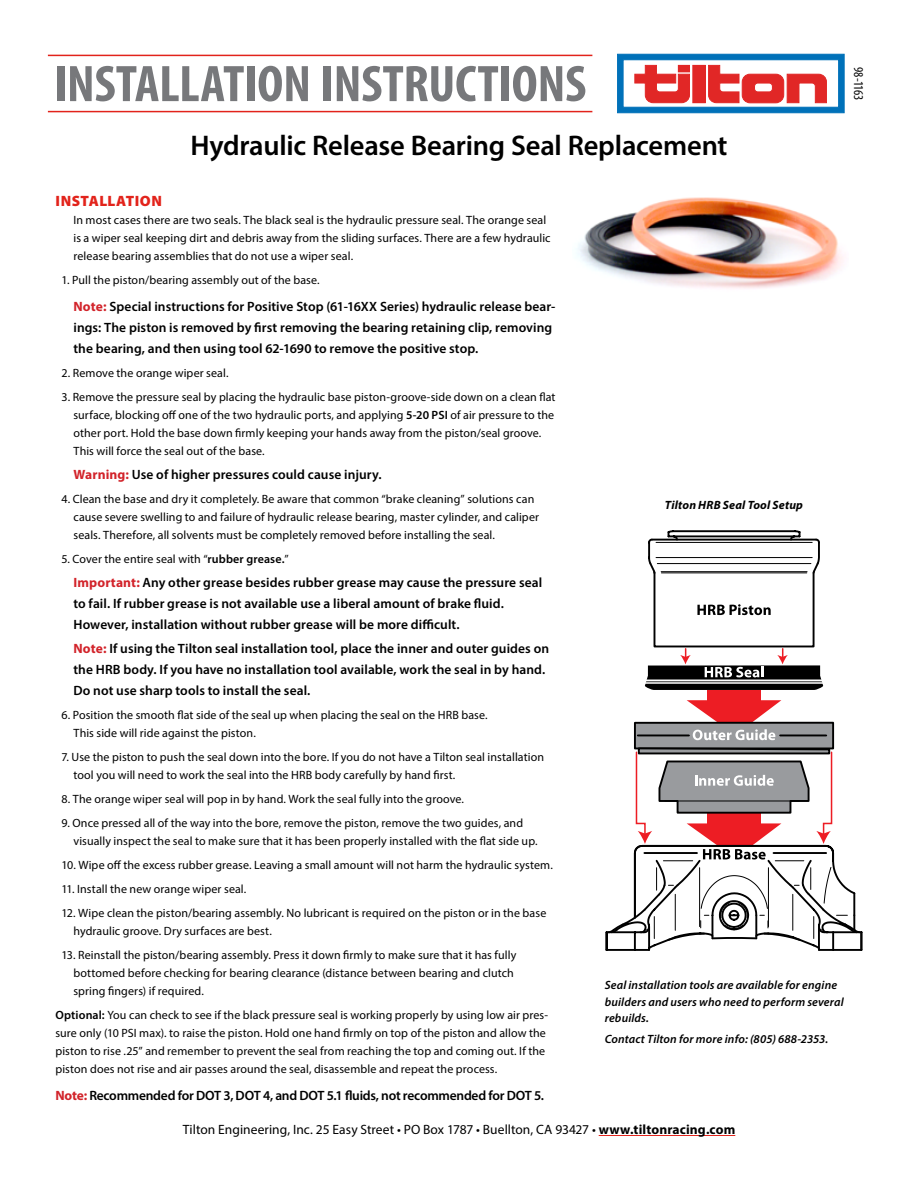
<style>
.page{position:relative;width:918px;height:1188px;background:#fff}
.page>*{position:absolute;margin:0;border:0;box-sizing:border-box;transform-origin:0 0}
.t1{font:700 condensed 51.9px "Myriad Pro";letter-spacing:-.005em;color:#77787b;scale:1.04 1}
.t2{font:600 28.5px "Myriad Pro";letter-spacing:-.01em;color:#000}
.t3{font:900 15px "Myriad Pro";letter-spacing:.025em;color:#e2231b}
.t4{font:600 13.5px/21px "Myriad Pro";letter-spacing:.005em;color:#000}
.t5{font:13.5px "Myriad Pro";letter-spacing:.005em;color:#000}
.t6{font:600 13.5px "Myriad Pro";letter-spacing:-.02em;color:#000}
.t7{font:condensed 13.5px "Myriad Pro";letter-spacing:-.01em;color:#000}
.t8{font:12px/18px "Myriad Pro";letter-spacing:.005em;color:#000}
.t9{font:italic 600 12px/16.5px "Myriad Pro";letter-spacing:.01em;color:#000}
.t10{font:italic 700 12px "Myriad Pro";letter-spacing:.015em;color:#000}
.s1{font-weight:700;color:#d2232a}
.s2{font-weight:600}
.s3{font-weight:700}
</style>
<div class="page">
<svg style="left:617px;top:54px;width:228px;height:59px"></svg>
<hr style="left:48px;top:55px;width:544px;height:1px;background:#e2231b">
<hr style="left:48px;top:111px;width:544px;height:1px;background:#e2231b">
<img style="left:577px;top:197px;width:266px;height:92px">
<div style="left:707px;top:690px;width:54px;height:12px;background:#ed1d24"></div>
<svg style="left:687px;top:700px;width:94px;height:22px"></svg>
<div style="left:635px;top:723px;width:198px;height:25px;background:#999b9e"></div>
<div style="left:634px;top:722px;width:200px;height:27px;border:2px solid #010101"></div>
<hr style="left:780px;top:735px;width:46px;height:1px;background:#010101">
<hr style="left:638px;top:735px;width:51px;height:1px;background:#010101">
<svg style="left:605px;top:746px;width:258px;height:205px"></svg>
<svg style="left:693px;top:729px;width:82px;height:11px"></svg>
<svg style="left:645px;top:530px;width:178px;height:160px"></svg>
<hr style="left:599px;top:1135px;width:136px;height:1px;background:#e2231b">
<h1 class="t1" style="left:54px;top:51px;width:513px">INSTALLATION INSTRUCTIONS</h1>
<p class="t7" style="left:867px;top:67px;width:35px;rotate:90deg">98-1163</p>
<h2 class="t2" style="left:190px;top:127px;width:539px">Hydraulic Release Bearing Seal Replacement</h2>
<p class="t3" style="left:56px;top:191px;width:108px">INSTALLATION</p>
<p class="t8" style="left:74px;top:211px;width:479px">In most cases there are two seals. The black seal is the hydraulic pressure seal. The orange seal is a wiper seal keeping dirt and debris away from the sliding surfaces. There are a few hydraulic release bearing assemblies that do not use a wiper seal.</p>
<p class="t8" style="left:62px;top:271px;width:260px">1. Pull the piston/bearing assembly out of the base.</p>
<p class="t4" style="left:74px;top:296px;width:483px"><span class="s1">Note:</span> Special instructions for Positive Stop (61-16XX Series) hydraulic release bear&shy;ings: The piston is removed by first removing the bearing retaining clip, removing the bearing, and then using tool 62-1690 to remove the positive stop.</p>
<p class="t8" style="left:62px;top:364px;width:169px">2. Remove the orange wiper seal.</p>
<p class="t8" style="left:74px;top:388px;width:484px;text-indent:-12px">3. Remove the pressure seal by placing the hydraulic base piston-groove-side down on a clean flat surface, blocking off one of the two hydraulic ports, and applying <span class="s2">5-20 PSI</span> of air pressure to the other port. Hold the base down firmly keeping your hands away from the piston/seal groove.<br>This will force the seal out of the base.</p>
<p class="t4" style="left:74px;top:464px;width:310px"><span class="s1">Warning:</span> Use of higher pressures could cause injury.</p>
<p class="t8" style="left:74px;top:490px;width:467px;text-indent:-12px">4. Clean the base and dry it completely. Be aware that common “brake cleaning” solutions can cause severe swelling to and failure of hydraulic release bearing, master cylinder, and caliper seals. Therefore, all solvents must be completely removed before installing the seal.</p>
<p class="t8" style="left:62px;top:550px;width:229px">5. Cover the entire seal with “<span class="s2">rubber grease.</span>”</p>
<p class="t4" style="left:74px;top:572px;width:470px"><span class="s1">Important:</span> Any other grease besides rubber grease may cause the pressure seal to fail. If rubber grease is not available use a liberal amount of brake fluid.<br>However, installation without rubber grease will be more difficult.</p>
<p class="t4" style="left:74px;top:638px;width:477px"><span class="s1">Note:</span> If using the Tilton seal installation tool, place the inner and outer guides on the HRB body. If you have no installation tool available, work the seal in by hand.<br>Do not use sharp tools to install the seal.</p>
<p class="t8" style="left:74px;top:706px;width:416px;text-indent:-12px">6. Position the smooth flat side of the seal up when placing the seal on the HRB base.<br>This side will ride against the piston.</p>
<p class="t8" style="left:74px;top:748px;width:472px;text-indent:-12px">7. Use the piston to push the seal down into the bore. If you do not have a Tilton seal installation tool you will need to work the seal into the HRB body carefully by hand first.</p>
<p class="t8" style="left:62px;top:790px;width:404px">8. The orange wiper seal will pop in by hand. Work the seal fully into the groove.</p>
<p class="t8" style="left:74px;top:814px;width:466px;text-indent:-12px">9. Once pressed all of the way into the bore, remove the piston, remove the two guides, and visually inspect the seal to make sure that it has been properly installed with the flat side up.</p>
<p class="t8" style="left:62px;top:856px;width:493px">10. Wipe off the excess rubber grease. Leaving a small amount will not harm the hydraulic system.</p>
<p class="t8" style="left:62px;top:880px;width:186px">11. Install the new orange wiper seal.</p>
<p class="t8" style="left:74px;top:904px;width:474px;text-indent:-12px">12. Wipe clean the piston/bearing assembly. No lubricant is required on the piston or in the base hydraulic groove. Dry surfaces are best.</p>
<p class="t8" style="left:74px;top:946px;width:444px;text-indent:-12px">13. Reinstall the piston/bearing assembly. Press it down firmly to make sure that it has fully bottomed before checking for bearing clearance (distance between bearing and clutch spring fingers) if required.</p>
<p class="t8" style="left:56px;top:1006px;width:494px"><span class="s2">Optional:</span> You can check to see if the black pressure seal is working properly by using low air pres&shy;sure only (10 PSI max). to raise the piston. Hold one hand firmly on top of the piston and allow the piston to rise .25” and remember to prevent the seal from reaching the top and coming out. If the piston does not rise and air passes around the seal, disassemble and repeat the process.</p>
<p class="t6" style="left:56px;top:1087px;width:490px"><span class="s1">Note:</span> Recommended for DOT 3, DOT 4, and DOT 5.1 fluids, not recommended for DOT 5.</p>
<p class="t10" style="left:665px;top:497px;width:140px">Tilton HRB Seal Tool Setup</p>
<p class="t9" style="left:605px;top:977px;width:240px">Seal installation tools are available for engine builders and users who need to perform several rebuilds.</p>
<p class="t9" style="left:605px;top:1031px;width:225px">Contact Tilton for more info: (805) 688-2353.</p>
<p class="t5" style="left:183px;top:1121px;width:554px">Tilton Engineering, Inc. 25 Easy Street • PO Box 1787 • Buellton, CA 93427 • <span class="s3">www.tiltonracing.com</span></p>
</div>
